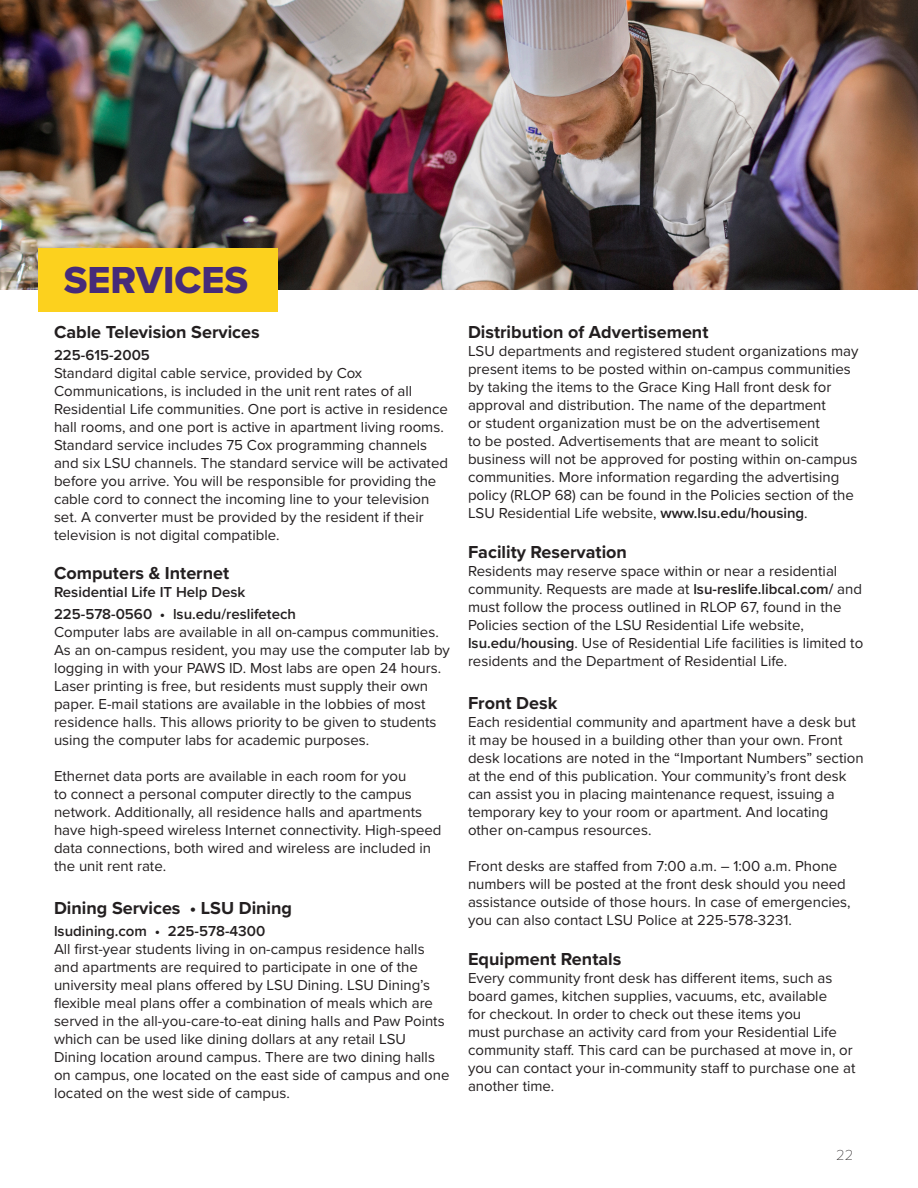
<style>
.page{position:relative;width:918px;height:1188px;background:#fff}
.page>*{position:absolute;margin:0;border:0;box-sizing:border-box;transform-origin:0 0}
.t1{font:39px "Proxima Nova Extrabld";color:#462b79}
.t2{font:700 18px "Proxima Nova";color:#231f20}
.t3{font:15px/18px "Proxima Nova";color:#231f20}
.t4{font:600 15px "Proxima Nova";color:#231f20}
.t5{font:100 15px "Proxima Nova T";color:#231f20}
.s1{font-weight:600}
</style>
<div class="page">
<img style="left:0;top:0;width:918px;height:289px">
<div style="left:38px;top:248px;width:240px;height:64px;background:#fcd11e"></div>
<p class="t1" style="left:64px;top:251px;width:186px">SERVICES</p>
<p class="t2" style="left:54px;top:319px;width:207px">Cable Television Services</p>
<p class="t4" style="left:54px;top:344px;width:97px">225-615-2005</p>
<p class="t3" style="left:54px;top:363px;width:396px">Standard digital cable service, provided by Cox Communications, is included in the unit rent rates of all Residential Life communities. One port is active in residence hall rooms, and one port is active in apartment living rooms.<br>Standard service includes 75 Cox programming channels and six LSU channels. The standard service will be activated before you arrive. You will be responsible for providing the cable cord to connect the incoming line to your television set. A converter must be provided by the resident if their television is not digital compatible.</p>
<p class="t2" style="left:54px;top:560px;width:177px">Computers &amp; Internet</p>
<p class="t4" style="left:54px;top:581px;width:193px">Residential Life IT Help Desk</p>
<p class="t4" style="left:54px;top:603px;width:244px">225-578-0560 • lsu.edu/reslifetech</p>
<p class="t3" style="left:54px;top:622px;width:397px">Computer labs are available in all on-campus communities.<br>As an on-campus resident, you may use the computer lab by logging in with your PAWS ID. Most labs are open 24 hours.<br>Laser printing is free, but residents must supply their own paper. E-mail stations are available in the lobbies of most residence halls. This allows priority to be given to students using the computer labs for academic purposes.</p>
<p class="t3" style="left:54px;top:766px;width:389px">Ethernet data ports are available in each room for you<br>to connect a personal computer directly to the campus network. Additionally, all residence halls and apartments have high-speed wireless Internet connectivity. High-speed data connections, both wired and wireless are included in the unit rent rate.</p>
<p class="t2" style="left:54px;top:895px;width:240px">Dining Services • LSU Dining</p>
<p class="t4" style="left:54px;top:920px;width:213px">lsudining.com • 225-578-4300</p>
<p class="t3" style="left:54px;top:939px;width:397px">All first-year students living in on-campus residence halls and apartments are required to participate in one of the university meal plans offered by LSU Dining. LSU Dining’s flexible meal plans offer a combination of meals which are served in the all-you-care-to-eat dining halls and Paw Points which can be used like dining dollars at any retail LSU Dining location around campus. There are two dining halls on campus, one located on the east side of campus and one located on the west side of campus.</p>
<p class="t2" style="left:468px;top:319px;width:242px">Distribution of Advertisement</p>
<p class="t3" style="left:468px;top:342px;width:392px">LSU departments and registered student organizations may present items to be posted within on-campus communities by taking the items to the Grace King Hall front desk for approval and distribution. The name of the department<br>or student organization must be on the advertisement<br>to be posted. Advertisements that are meant to solicit business will not be approved for posting within on-campus communities. More information regarding the advertising policy (RLOP 68) can be found in the Policies section of the LSU Residential Life website, <span class="s1">www.lsu.edu/housing</span>.</p>
<p class="t2" style="left:468px;top:538px;width:161px">Facility Reservation</p>
<p class="t3" style="left:468px;top:561px;width:397px">Residents may reserve space within or near a residential community. Requests are made at <span class="s1">lsu-reslife.libcal.com/</span> and must follow the process outlined in RLOP 67, found in the Policies section of the LSU Residential Life website, <span class="s1">lsu.edu/housing</span>. Use of Residential Life facilities is limited to residents and the Department of Residential Life.</p>
<p class="t2" style="left:468px;top:690px;width:91px">Front Desk</p>
<p class="t3" style="left:468px;top:712px;width:397px">Each residential community and apartment have a desk but it may be housed in a building other than your own. Front desk locations are noted in the “Important Numbers” section at the end of this publication. Your community’s front desk can assist you in placing maintenance request, issuing a temporary key to your room or apartment. And locating other on-campus resources.</p>
<p class="t3" style="left:468px;top:856px;width:384px">Front desks are staffed from 7:00 a.m. – 1:00 a.m. Phone numbers will be posted at the front desk should you need assistance outside of those hours. In case of emergencies, you can also contact LSU Police at 225-578-3231.</p>
<p class="t2" style="left:468px;top:945px;width:155px">Equipment Rentals</p>
<p class="t3" style="left:468px;top:968px;width:389px">Every community front desk has different items, such as board games, kitchen supplies, vacuums, etc, available<br>for checkout. In order to check out these items you<br>must purchase an activity card from your Residential Life community staff. This card can be purchased at move in, or you can contact your in-community staff to purchase one at another time.</p>
<p class="t5" style="left:836px;top:1144px;width:19px">22</p>
</div>
